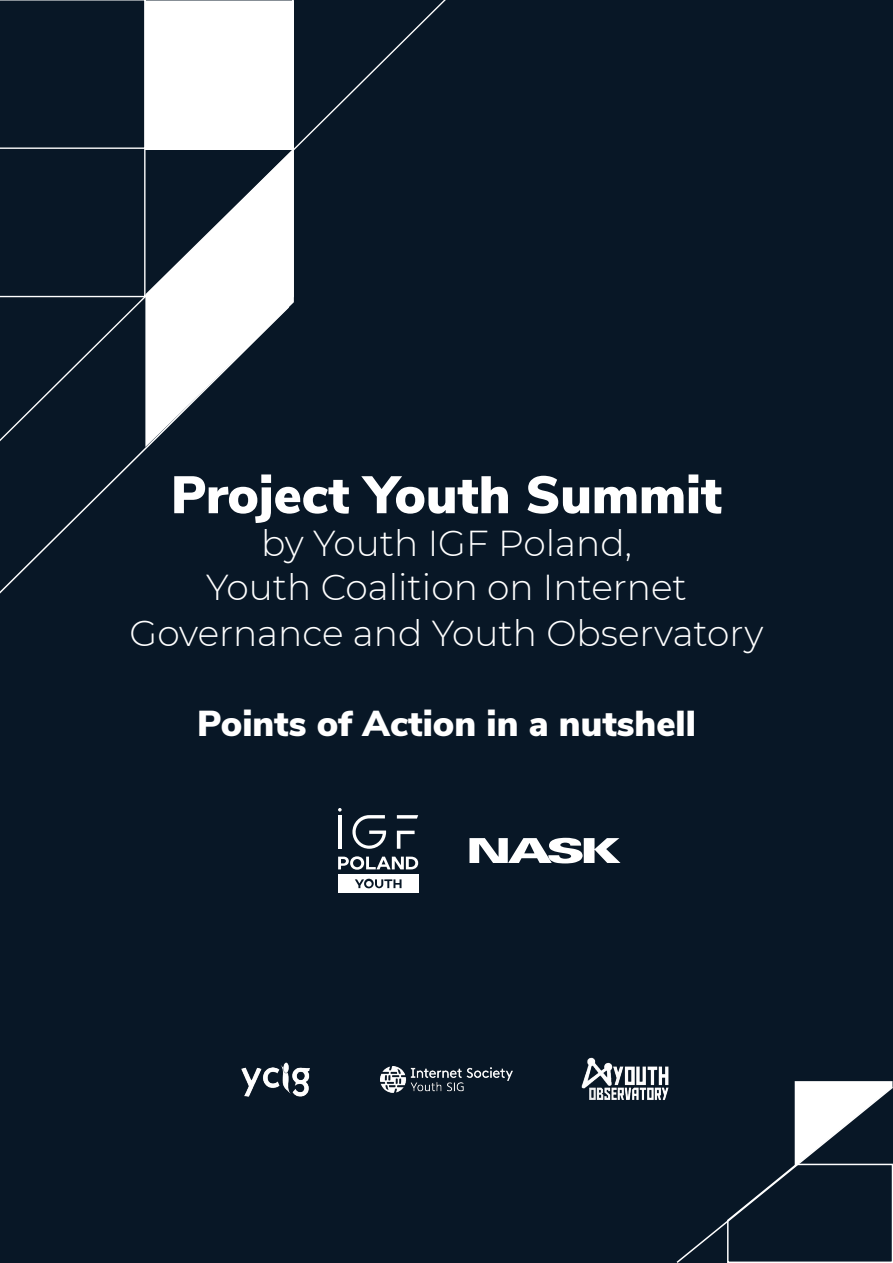
<style>
.page{position:relative;width:893px;height:1263px;background:#081726}
.page>*{position:absolute;margin:0;border:0;box-sizing:border-box;transform-origin:0 0}
.t1{font:900 52.5px "Nunito Sans";color:#fff}
.t2{font:300 36px/43.2px "Montserrat";color:#fff;text-align:center}
.t3{font:900 36px "Nunito Sans";color:#fff}
</style>
<div class="page">
<svg style="left:0;top:0;width:446px;height:305px"></svg>
<svg style="left:0;top:305px;width:148px;height:289px"></svg>
<svg style="left:145px;top:149px;width:149px;height:298px"></svg>
<div style="left:145px;top:1px;width:149px;height:148px;background:#fff"></div>
<svg style="left:676px;top:1081px;width:217px;height:182px"></svg>
<svg style="left:338px;top:856px;width:80px;height:14px"></svg>
<div style="left:338px;top:874px;width:80px;height:19px;background:#fff"></div>
<hr style="left:338px;top:815px;width:4px;height:34px;background:#fff">
<svg style="left:397px;top:831px;width:18px;height:18px"></svg>
<svg style="left:352px;top:815px;width:34px;height:34px"></svg>
<svg style="left:397px;top:815px;width:21px;height:3px"></svg>
<svg style="left:338px;top:808px;width:4px;height:3px"></svg>
<svg style="left:355px;top:878px;width:47px;height:10px"></svg>
<svg style="left:469px;top:838px;width:151px;height:25px"></svg>
<img style="left:582px;top:1057px;width:87px;height:43px">
<img style="left:381px;top:1067px;width:131px;height:26px">
<img style="left:242px;top:1063px;width:68px;height:34px">
<p class="t1" style="left:171px;top:456px;width:553px">Project Youth Summit</p>
<p class="t2" style="left:206px;top:521px;width:482px">by Youth IGF Poland,<br>Youth Coalition on Internet</p>
<p class="t2" style="left:130px;top:611px;width:635px">Governance and Youth Observatory</p>
<p class="t3" style="left:197px;top:697px;width:500px">Points of Action in a nutshell</p>
</div>
